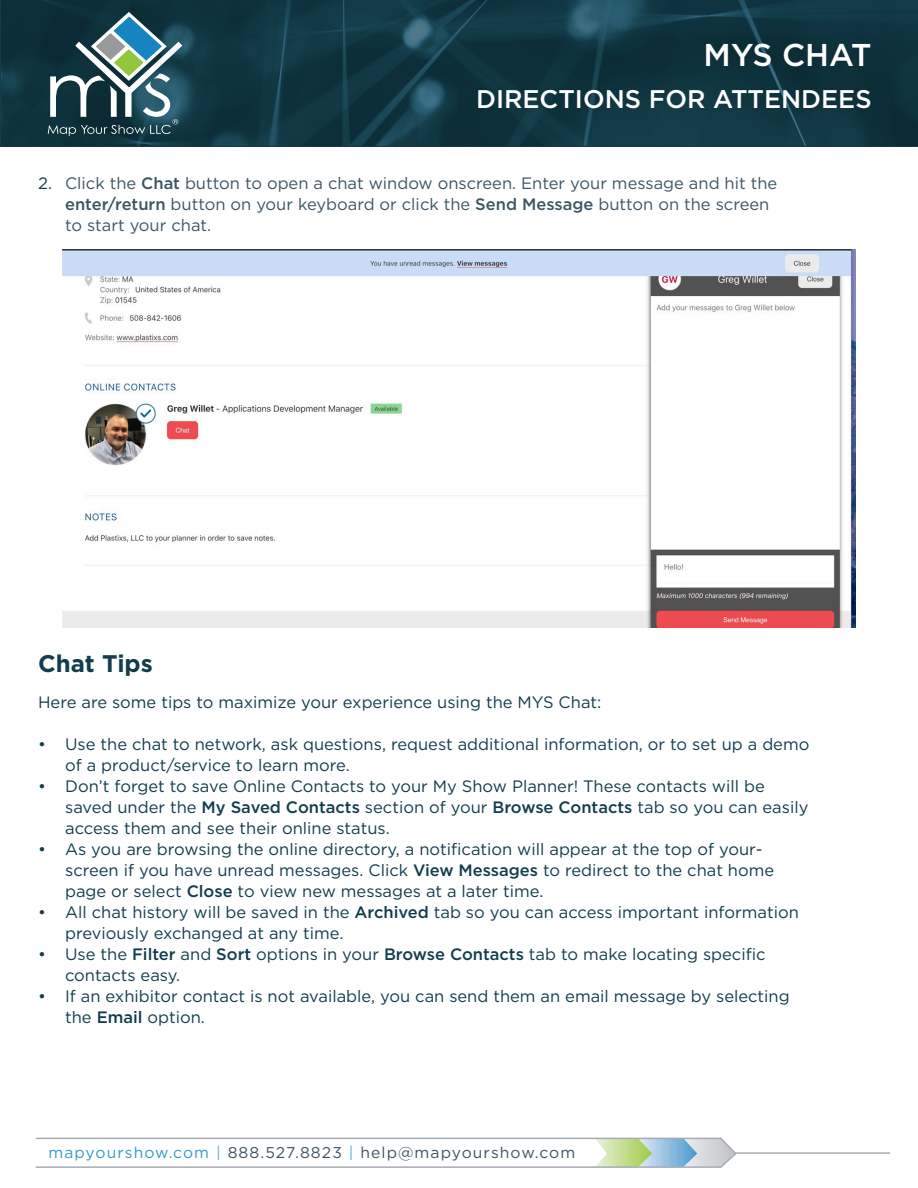
<style>
.page{position:relative;width:918px;height:1188px;background:#fff}
.page>*{position:absolute;margin:0;border:0;box-sizing:border-box;transform-origin:0 0}
.t1{font:500 31.5px "Gotham";color:#fff}
.t2{font:500 25.5px "Gotham";color:#fff}
.t3{font:700 24px "Gotham";color:#123d4c}
.t4{font:16.5px/21px "Gotham";color:#123d4c}
.t5{font:16.5px/21px "Gotham";color:#3c5563}
.t6{font:15.6px "Gotham";letter-spacing:.07em;color:#3c5563}
.s1{color:#123d4c}
.s2{font-weight:500}
.s3{color:#39c}
.s4{color:#5cadd6}
</style>
<div class="page">
<hr style="left:734px;top:1152px;width:156px;height:2px;background:#a6adb5">
<svg style="left:0;top:0;width:918px;height:147px;background:#113642"></svg>
<svg style="left:35px;top:1137px;width:703px;height:31px"></svg>
<svg style="left:48px;top:12px;width:134px;height:124px;background:#476971"></svg>
<img style="left:62px;top:249px;width:794px;height:378px">
<p class="t1" style="left:704px;top:34px;width:170px">MYS CHAT</p>
<p class="t2" style="left:476px;top:82px;width:397px">DIRECTIONS FOR ATTENDEES</p>
<p class="t5" style="left:65px;top:172px;width:714px;text-indent:-27px"><span class="s1">2.</span> Click the <span class="s2">Chat</span> button to open a chat window onscreen. Enter your message and hit the <span class="s2">enter/return</span> button on your keyboard or click the <span class="s2">Send Message</span> button on the screen to start your chat.</p>
<p class="t3" style="left:38px;top:648px;width:116px">Chat Tips</p>
<p class="t4" style="left:38px;top:691px;width:565px">Here are some tips to maximize your experience using the MYS Chat:</p>
<p class="t4" style="left:65px;top:733px;width:746px;text-indent:-27px">• Use the chat to network, ask questions, request additional information, or to set up a demo of a product/service to learn more.</p>
<p class="t4" style="left:65px;top:775px;width:745px;text-indent:-27px">• Don’t forget to save Online Contacts to your My Show Planner! These contacts will be saved under the <span class="s2">My Saved Contacts</span> section of your <span class="s2">Browse Contacts</span> tab so you can easily access them and see their online status.</p>
<p class="t4" style="left:65px;top:838px;width:711px;text-indent:-27px">• As you are browsing the online directory, a notification will appear at the top of your&shy;screen if you have unread messages. Click <span class="s2">View Messages</span> to redirect to the chat home page or select <span class="s2">Close</span> to view new messages at a later time.</p>
<p class="t4" style="left:65px;top:901px;width:735px;text-indent:-27px">• All chat history will be saved in the <span class="s2">Archived</span> tab so you can access important information previously exchanged at any time.</p>
<p class="t4" style="left:65px;top:943px;width:702px;text-indent:-27px">• Use the <span class="s2">Filter</span> and <span class="s2">Sort</span> options in your <span class="s2">Browse Contacts</span> tab to make locating specific contacts easy.</p>
<p class="t4" style="left:65px;top:985px;width:726px;text-indent:-27px">• If an exhibitor contact is not available, you can send them an email message by selecting the <span class="s2">Email</span> option.</p>
<p class="t6" style="left:48px;top:1143px;width:528px"><span class="s3">mapyourshow.com</span> <span class="s4">|</span> 888.527.8823 <span class="s4">|</span> help@mapyourshow.com</p>
</div>
